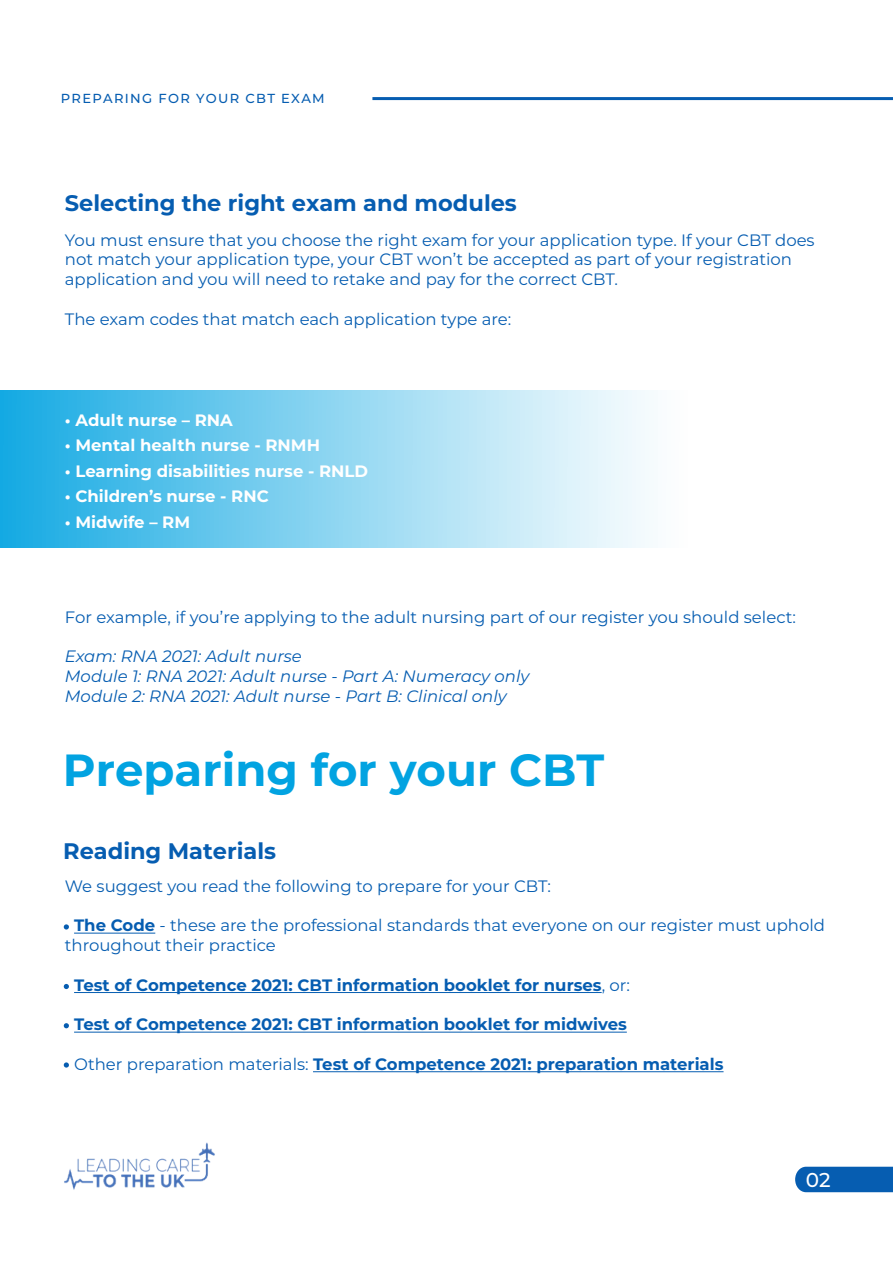
<style>
.page{position:relative;width:893px;height:1263px;background:#fff}
.page>*{position:absolute;margin:0;border:0;box-sizing:border-box;transform-origin:0 0}
.t1{font:700 45px "Montserrat";color:#02a3e1}
.t2{font:700 22.5px "Montserrat";color:#065db1}
.t3{font:500 19.95px "Montserrat";color:#fff}
.t4{font:16.5px/19.8px "Montserrat";color:#065db1}
.t5{font:700 16.5px "Montserrat";color:#065db1}
.t6{font:italic 16.5px/19.8px "Montserrat";color:#065db1}
.t7{font:700 16.5px "Montserrat";color:#fff}
.t8{font:500 13.05px "Montserrat";letter-spacing:.1em;color:#065db1}
.s1{font-weight:700}
.s2{font-weight:400}
</style>
<div class="page">
<hr style="left:372px;top:97px;width:521px;height:3px;background:#065db1">
<div style="left:795px;top:1167px;width:98px;height:25px;background:#065db1"></div>
<img style="left:64px;top:1142px;width:151px;height:48px">
<hr style="left:74px;top:933px;width:81px;height:1px;background:#065db1">
<hr style="left:74px;top:992px;width:528px;height:1px;background:#065db1">
<hr style="left:74px;top:1032px;width:553px;height:1px;background:#065db1">
<hr style="left:313px;top:1071px;width:410px;height:1px;background:#065db1">
<svg style="left:0;top:390px;width:649px;height:158px;background:#89d3f0"></svg>
<svg style="left:64px;top:924px;width:5px;height:5px"></svg>
<svg style="left:64px;top:984px;width:5px;height:5px"></svg>
<svg style="left:64px;top:1023px;width:5px;height:5px"></svg>
<svg style="left:64px;top:1062px;width:5px;height:5px"></svg>
<p class="t8" style="left:61px;top:89px;width:265px">PREPARING FOR YOUR CBT EXAM</p>
<h2 class="t2" style="left:65px;top:187px;width:453px">Selecting the right exam and modules</h2>
<p class="t4" style="left:65px;top:229px;width:751px">You must ensure that you choose the right exam for your application type. If your CBT does not match your application type, your CBT won’t be accepted as part of your registration application and you will need to retake and pay for the correct CBT.</p>
<p class="t4" style="left:65px;top:308px;width:448px">The exam codes that match each application type are:</p>
<p class="t7" style="left:65px;top:408px;width:170px">• Adult nurse – RNA</p>
<p class="t7" style="left:65px;top:434px;width:257px">• Mental health nurse - RNMH</p>
<p class="t7" style="left:65px;top:459px;width:305px">• Learning disabilities nurse - RNLD</p>
<p class="t7" style="left:65px;top:485px;width:205px">• Children’s nurse - RNC</p>
<p class="t7" style="left:65px;top:510px;width:127px">• Midwife – RM</p>
<p class="t4" style="left:65px;top:606px;width:732px">For example, if you’re applying to the adult nursing part of our register you should select:</p>
<p class="t6" style="left:65px;top:646px;width:466px">Exam: RNA 2021: Adult nurse<br>Module 1: RNA 2021: Adult nurse - Part A: Numeracy only<br>Module 2: RNA 2021: Adult nurse - Part B: Clinical only</p>
<h1 class="t1" style="left:63px;top:737px;width:543px">Preparing for your CBT</h1>
<h2 class="t2" style="left:63px;top:834px;width:215px">Reading Materials</h2>
<p class="t4" style="left:65px;top:875px;width:488px">We suggest you read the following to prepare for your CBT:</p>
<p class="t4" style="left:65px;top:915px;width:762px">• <span class="s1">The Code</span> - these are the professional standards that everyone on our register must uphold throughout their practice</p>
<p class="t5" style="left:65px;top:973px;width:567px"><span class="s2">•</span> Test of Competence 2021: CBT information booklet for nurses<span class="s2">, or:</span></p>
<p class="t5" style="left:65px;top:1013px;width:563px"><span class="s2">•</span> Test of Competence 2021: CBT information booklet for midwives</p>
<p class="t5" style="left:65px;top:1052px;width:660px"><span class="s2">• Other preparation materials:</span> Test of Competence 2021: preparation materials</p>
<p class="t3" style="left:806px;top:1165px;width:26px">02</p>
</div>
